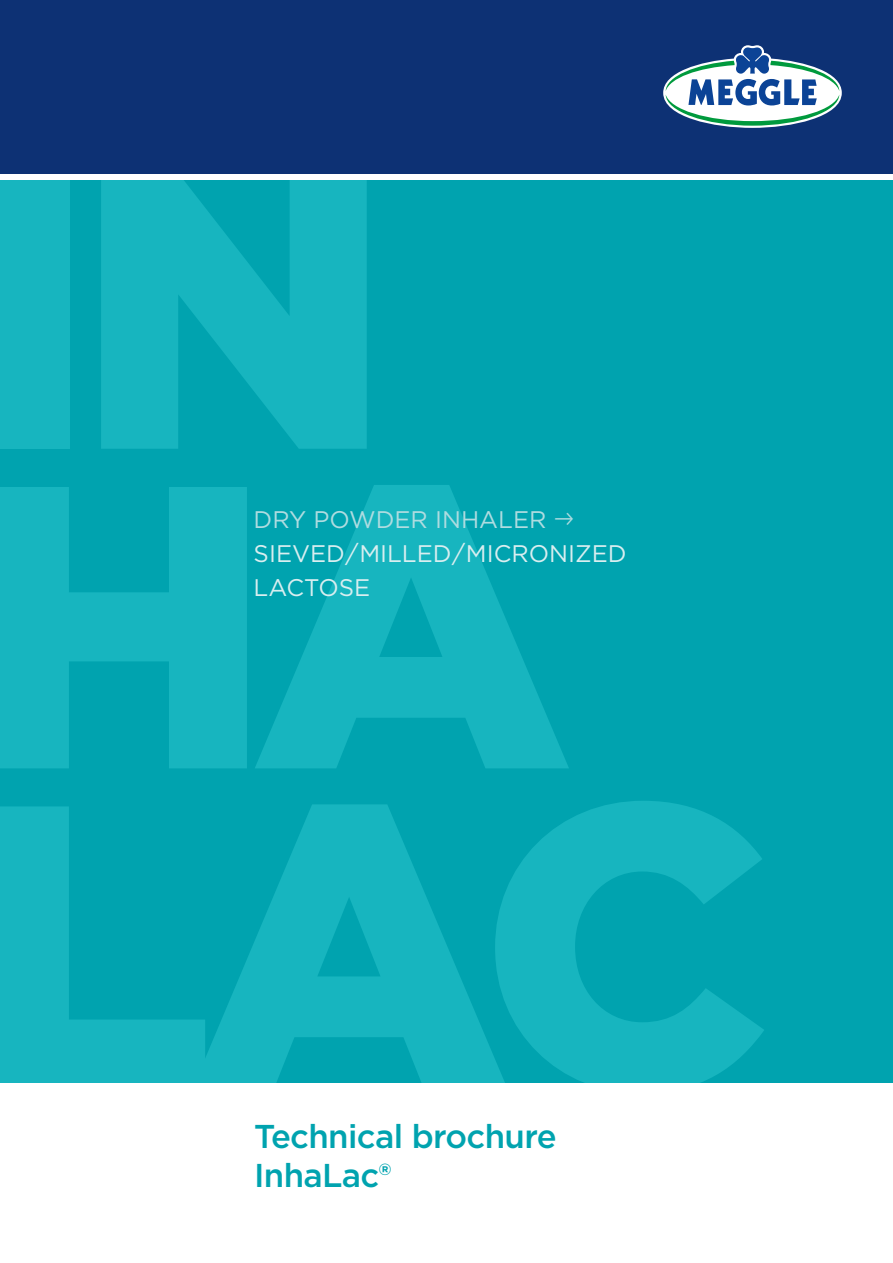
<style>
.page{position:relative;width:893px;height:1263px;background:#fff}
.page>*{position:absolute;margin:0;border:0;box-sizing:border-box;transform-origin:0 0}
.t1{font:900 402px/319.5px "Gotham";letter-spacing:-.055em;color:#17b5bf}
.M_Title_Head_22pt_26{font:500 33px/39px "Gotham";letter-spacing:-.02em;color:#00a3af}
.M_Title_App_16pt_24p{font:24px/34px "Gotham";color:#d9eef0}
.s1{color:#afdce0}
</style>
<div class="page">
<div style="left:0;top:0;width:893px;height:173px;background:#0d3174"></div>
<div style="left:0;top:180px;width:893px;height:903px;background:#00a3af"></div>
<svg style="left:663px;top:45px;width:179px;height:83px"></svg>
<p class="t1" style="left:-35px;top:142px;width:810px">IN<br>HA<br>LAC</p>
<p class="M_Title_Head_22pt_26" style="left:254px;top:1116px;width:304px">Technical brochure<br>InhaLac®</p>
<p class="M_Title_App_16pt_24p" style="left:254px;top:502px;width:375px"><span class="s1">DRY POWDER INHALER</span> <span class="s1">→<br></span>SIEVED/MILLED/MICRONIZED<br>LACTOSE</p>
</div>
